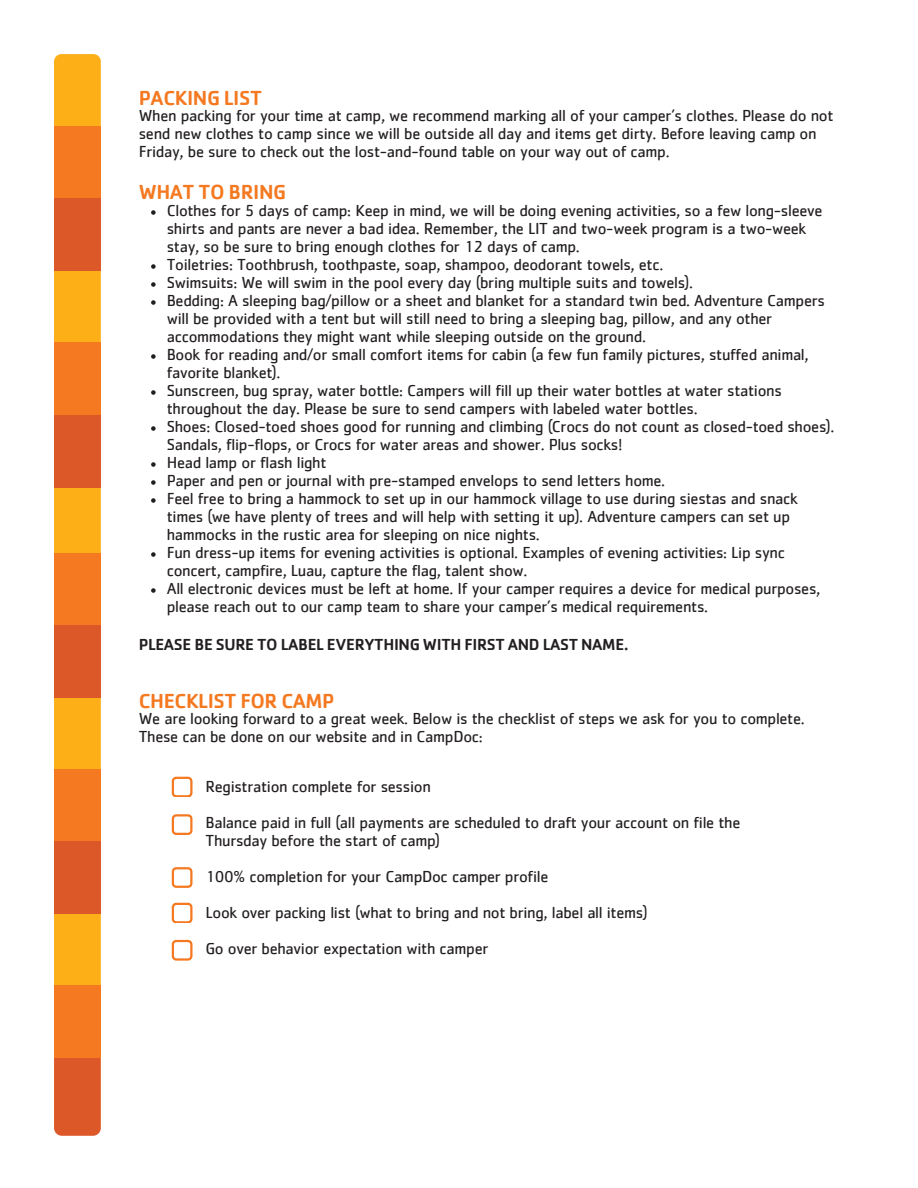
<style>
.page{position:relative;width:918px;height:1188px;background:#fff}
.page>*{position:absolute;margin:0;border:0;box-sizing:border-box;transform-origin:0 0}
.t1{font:500 21px "Cachet";letter-spacing:-.02em;color:#f47920}
.t2{font:16.5px/18px "Cachet";letter-spacing:-.02em;color:#231f20}
.t3{font:500 16.5px "Cachet";letter-spacing:-.02em;color:#231f20}
</style>
<div class="page">
<div style="left:54px;top:54px;width:47px;height:971px;background:#fcaf17;border-radius:7px"></div>
<div style="left:54px;top:126px;width:47px;height:72px;background:#f57921"></div>
<div style="left:54px;top:198px;width:47px;height:72px;background:#dd5828"></div>
<div style="left:54px;top:415px;width:47px;height:72px;background:#dd5828"></div>
<div style="left:54px;top:343px;width:47px;height:72px;background:#f57921"></div>
<div style="left:54px;top:553px;width:47px;height:72px;background:#f57921"></div>
<div style="left:54px;top:625px;width:47px;height:72px;background:#dd5828"></div>
<div style="left:54px;top:1048px;width:47px;height:88px;background:#dd5828;border-radius:8px"></div>
<div style="left:54px;top:769px;width:47px;height:73px;background:#f57921"></div>
<div style="left:54px;top:986px;width:47px;height:72px;background:#f57921"></div>
<div style="left:54px;top:842px;width:47px;height:72px;background:#dd5828"></div>
<svg style="left:151px;top:210px;width:5px;height:5px"></svg>
<svg style="left:151px;top:264px;width:5px;height:5px"></svg>
<svg style="left:151px;top:282px;width:5px;height:5px"></svg>
<svg style="left:151px;top:300px;width:5px;height:5px"></svg>
<svg style="left:151px;top:354px;width:5px;height:5px"></svg>
<svg style="left:151px;top:390px;width:5px;height:5px"></svg>
<svg style="left:151px;top:426px;width:5px;height:5px"></svg>
<svg style="left:151px;top:462px;width:5px;height:5px"></svg>
<svg style="left:151px;top:480px;width:5px;height:5px"></svg>
<svg style="left:151px;top:498px;width:5px;height:5px"></svg>
<svg style="left:151px;top:552px;width:5px;height:5px"></svg>
<svg style="left:151px;top:588px;width:5px;height:5px"></svg>
<svg style="left:172px;top:777px;width:20px;height:20px"></svg>
<svg style="left:172px;top:814px;width:20px;height:21px"></svg>
<svg style="left:172px;top:867px;width:20px;height:20px"></svg>
<svg style="left:172px;top:903px;width:20px;height:20px"></svg>
<svg style="left:172px;top:940px;width:20px;height:20px"></svg>
<p class="t1" style="left:139px;top:84px;width:125px">PACKING LIST</p>
<p class="t2" style="left:139px;top:108px;width:696px">When packing for your time at camp, we recommend marking all of your camper’s clothes. Please do not send new clothes to camp since we will be outside all day and items get dirty. Before leaving camp on<br>Friday, be sure to check out the lost-and-found table on your way out of camp.</p>
<p class="t1" style="left:139px;top:178px;width:149px">WHAT TO BRING</p>
<h1 class="t2" style="left:167px;top:202px;width:657px">Clothes for 5 days of camp: Keep in mind, we will be doing evening activities, so a few long-sleeve shirts and pants are never a bad idea. Remember, the LIT and two-week program is a two-week stay, so be sure to bring enough clothes for 12 days of camp.</h1>
<p class="t2" style="left:167px;top:256px;width:498px">Toiletries: Toothbrush, toothpaste, soap, shampoo, deodorant towels, etc.</p>
<p class="t2" style="left:167px;top:274px;width:528px">Swimsuits: We will swim in the pool every day (bring multiple suits and towels).</p>
<p class="t2" style="left:167px;top:292px;width:660px">Bedding: A sleeping bag/pillow or a sheet and blanket for a standard twin bed. Adventure Campers will be provided with a tent but will still need to bring a sleeping bag, pillow, and any other accommodations they might want while sleeping outside on the ground.</p>
<p class="t2" style="left:167px;top:346px;width:643px">Book for reading and/or small comfort items for cabin (a few fun family pictures, stuffed animal, favorite blanket).</p>
<p class="t2" style="left:167px;top:382px;width:617px">Sunscreen, bug spray, water bottle: Campers will fill up their water bottles at water stations throughout the day. Please be sure to send campers with labeled water bottles.</p>
<p class="t2" style="left:167px;top:418px;width:669px">Shoes: Closed-toed shoes good for running and climbing (Crocs do not count as closed-toed shoes).<br>Sandals, flip-flops, or Crocs for water areas and shower. Plus socks!</p>
<p class="t2" style="left:167px;top:454px;width:161px">Head lamp or flash light</p>
<p class="t2" style="left:167px;top:472px;width:500px">Paper and pen or journal with pre-stamped envelops to send letters home.</p>
<p class="t2" style="left:167px;top:490px;width:633px">Feel free to bring a hammock to set up in our hammock village to use during siestas and snack times (we have plenty of trees and will help with setting it up). Adventure campers can set up hammocks in the rustic area for sleeping on nice nights.</p>
<p class="t2" style="left:167px;top:544px;width:620px">Fun dress-up items for evening activities is optional. Examples of evening activities: Lip sync concert, campfire, Luau, capture the flag, talent show.</p>
<p class="t2" style="left:167px;top:580px;width:655px">All electronic devices must be left at home. If your camper requires a device for medical purposes, please reach out to our camp team to share your camper’s medical requirements.</p>
<p class="t3" style="left:139px;top:634px;width:492px">PLEASE BE SURE TO LABEL EVERYTHING WITH FIRST AND LAST NAME.</p>
<h2 class="t1" style="left:139px;top:687px;width:197px">CHECKLIST FOR CAMP</h2>
<p class="t2" style="left:139px;top:711px;width:668px">We are looking forward to a great week. Below is the checklist of steps we ask for you to complete.<br>These can be done on our website and in CampDoc:</p>
<p class="t2" style="left:206px;top:778px;width:227px">Registration complete for session</p>
<p class="t2" style="left:206px;top:814px;width:536px">Balance paid in full (all payments are scheduled to draft your account on file the<br>Thursday before the start of camp)</p>
<p class="t2" style="left:206px;top:868px;width:344px">100% completion for your CampDoc camper profile</p>
<p class="t2" style="left:206px;top:904px;width:444px">Look over packing list (what to bring and not bring, label all items)</p>
<p class="t2" style="left:206px;top:940px;width:284px">Go over behavior expectation with camper</p>
</div>
